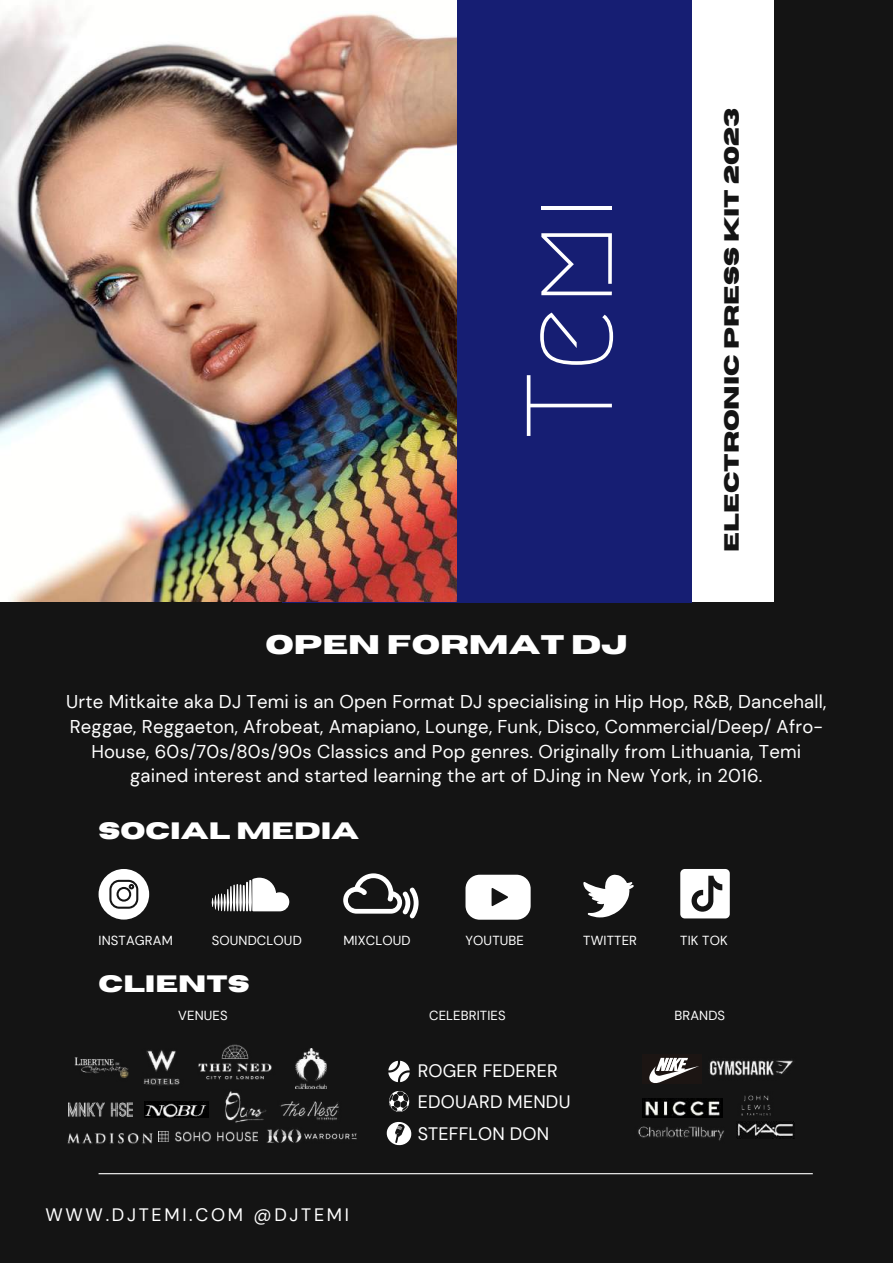
<style>
.page{position:relative;width:893px;height:1264px;background:#fff}
.page>*{position:absolute;margin:0;border:0;box-sizing:border-box;transform-origin:0 0}
.t1{font:121.5px "Megrim";color:#fff}
.t2{font:700 26.85px "Horizon";color:#fff}
.t3{font:700 23.55px "Horizon";color:#fff}
.t4{font:700 20.55px "Horizon";color:#141414}
.t5{font:18.45px/24.8px "DM Sans";letter-spacing:.01em;color:#fff;text-align:center}
.t6{font:18px/31.5px "DM Sans";letter-spacing:.01em;color:#fff}
.t7{font:18px "DM Sans";letter-spacing:.15em;color:#fff}
.t8{font:13.05px "DM Sans";letter-spacing:.01em;color:#fff}
</style>
<div class="page">
<div style="left:0;top:0;width:892px;height:1262px;background:#141414"></div>
<div style="left:691px;top:0;width:82px;height:602px;background:#fff"></div>
<div style="left:282px;top:0;width:409px;height:602px;background:#161e73"></div>
<img style="left:0;top:0;width:456px;height:602px">
<hr style="left:99px;top:1173px;width:713px;height:1px;background:#fff">
<svg style="left:99px;top:869px;width:50px;height:50px"></svg>
<svg style="left:212px;top:877px;width:77px;height:34px"></svg>
<svg style="left:343px;top:873px;width:75px;height:45px"></svg>
<svg style="left:583px;top:874px;width:50px;height:43px"></svg>
<svg style="left:465px;top:874px;width:65px;height:45px;background:#e0e0e0"></svg>
<svg style="left:680px;top:869px;width:49px;height:49px;background:#d5d5d5"></svg>
<svg style="left:388px;top:1060px;width:21px;height:22px"></svg>
<svg style="left:389px;top:1091px;width:20px;height:20px"></svg>
<svg style="left:386px;top:1122px;width:26px;height:24px"></svg>
<img style="left:736px;top:1121px;width:58px;height:17px">
<img style="left:642px;top:1098px;width:80px;height:15px">
<svg style="left:649px;top:1057px;width:50px;height:26px"></svg>
<img style="left:143px;top:1050px;width:37px;height:36px">
<img style="left:295px;top:1048px;width:32px;height:40px">
<img style="left:144px;top:1101px;width:64px;height:16px">
<img style="left:225px;top:1091px;width:42px;height:32px">
<img style="left:198px;top:1044px;width:74px;height:35px">
<img style="left:159px;top:1131px;width:99px;height:10px">
<img style="left:266px;top:1129px;width:91px;height:14px">
<img style="left:280px;top:1101px;width:59px;height:20px">
<img style="left:638px;top:1113px;width:86px;height:28px">
<img style="left:741px;top:1095px;width:30px;height:21px">
<img style="left:74px;top:1057px;width:55px;height:20px">
<img style="left:709px;top:1059px;width:84px;height:17px">
<img style="left:69px;top:1077px;width:64px;height:40px">
<img style="left:67px;top:1133px;width:86px;height:12px">
<h1 class="t1" style="left:505px;top:438px;width:244px;rotate:-90deg">Temi</h1>
<h2 class="t2" style="left:265px;top:632px;width:363px">OPEN FORMAT DJ</h2>
<p class="t4" style="left:721px;top:551px;width:445px;rotate:-90deg">ELECTRONIC PRESS KIT 2023</p>
<p class="t5" style="left:66px;top:689px;width:761px">Urte Mitkaite aka DJ Temi is an Open Format DJ specialising in Hip Hop, R&amp;B, Dancehall, Reggae, Reggaeton, Afrobeat, Amapiano, Lounge, Funk, Disco, Commercial/Deep/ Afro-House, 60s/70s/80s/90s Classics and Pop genres. Originally from Lithuania, Temi gained interest and started learning the art of DJing in New York, in 2016.</p>
<p class="t3" style="left:99px;top:819px;width:262px">SOCIAL MEDIA</p>
<p class="t8" style="left:99px;top:931px;width:76px">INSTAGRAM</p>
<p class="t8" style="left:212px;top:931px;width:92px">SOUNDCLOUD</p>
<p class="t8" style="left:343px;top:931px;width:69px">MIXCLOUD</p>
<p class="t3" style="left:99px;top:972px;width:153px">CLIENTS</p>
<p class="t8" style="left:465px;top:931px;width:60px">YOUTUBE</p>
<p class="t8" style="left:583px;top:931px;width:55px">TWITTER</p>
<p class="t8" style="left:680px;top:931px;width:49px">TIK TOK</p>
<p class="t8" style="left:178px;top:1007px;width:51px">VENUES</p>
<p class="t8" style="left:429px;top:1007px;width:78px">CELEBRITIES</p>
<p class="t8" style="left:674px;top:1007px;width:52px">BRANDS</p>
<p class="t7" style="left:45px;top:1202px;width:305px">WWW.DJTEMI.COM @DJTEMI</p>
<p class="t6" style="left:417px;top:1054px;width:154px">ROGER FEDERER<br>EDOUARD MENDU<br>STEFFLON DON</p>
</div>
